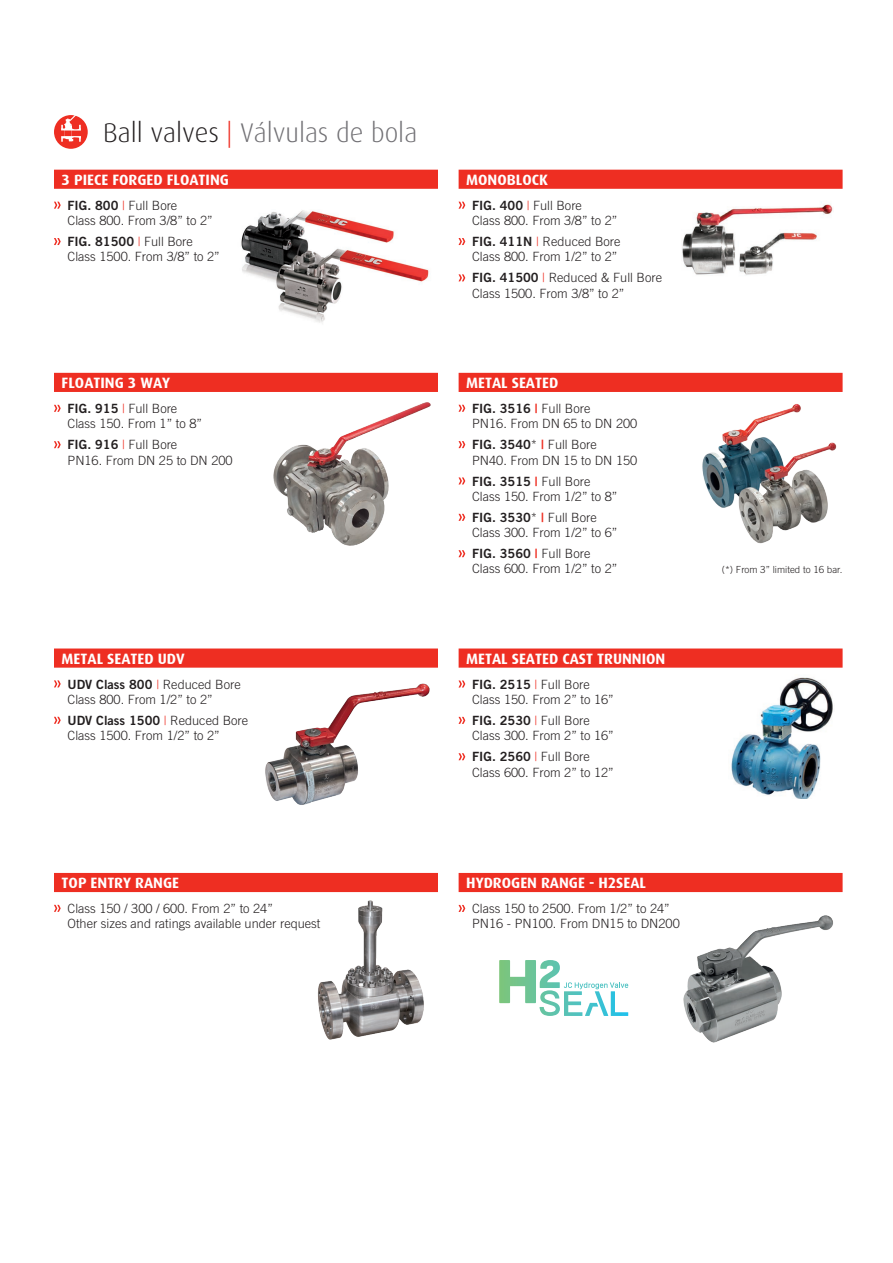
<style>
.page{position:relative;width:893px;height:1263px;background:#fff}
.page>*{position:absolute;margin:0;border:0;box-sizing:border-box;transform-origin:0 0}
.t1{font:300 27px "Dax";color:#717074}
.t2{font:700 15px "Dax";color:#fff}
.t3{font:300 12.75px "Trade Gothic";color:#231f20}
.t4{font:12.75px "Trade Gothic Bold Two";color:#231f20}
.t5{font:300 9.75px "Trade Gothic";color:#231f20}
.s1{color:#231f20}
.s2{color:#ee2e22}
.s3{font-family:"Trade Gothic Bold Two";font-weight:400}
.s4{font-family:"Trade Gothic";font-weight:300;color:#ee2e22}
.s5{font-family:"Trade Gothic";font-weight:300}
.s6{font-family:"Trade Gothic Bold Two";font-weight:400;color:#ee2e22}
</style>
<div class="page">
<img style="left:308px;top:892px;width:124px;height:148px">
<div style="left:54px;top:115px;width:34px;height:34px;background:#ee2e22;border-radius:50%"></div>
<svg style="left:61px;top:115px;width:27px;height:27px"></svg>
<img style="left:731px;top:677px;width:102px;height:122px">
<svg style="left:459px;top:648px;width:384px;height:20px;background:#ee372b"></svg>
<svg style="left:459px;top:905px;width:6px;height:7px"></svg>
<svg style="left:54px;top:648px;width:384px;height:20px;background:#ee3529"></svg>
<svg style="left:54px;top:680px;width:7px;height:7px"></svg>
<svg style="left:54px;top:717px;width:7px;height:7px"></svg>
<div style="left:459px;top:373px;width:384px;height:19px;background:#ee2e22"></div>
<svg style="left:459px;top:405px;width:6px;height:7px"></svg>
<svg style="left:459px;top:441px;width:6px;height:7px"></svg>
<svg style="left:459px;top:477px;width:6px;height:7px"></svg>
<svg style="left:459px;top:514px;width:6px;height:7px"></svg>
<svg style="left:459px;top:550px;width:6px;height:7px"></svg>
<img style="left:273px;top:402px;width:158px;height:144px">
<div style="left:54px;top:373px;width:384px;height:19px;background:#ee2e22"></div>
<svg style="left:54px;top:405px;width:7px;height:7px"></svg>
<svg style="left:54px;top:441px;width:7px;height:7px"></svg>
<img style="left:682px;top:202px;width:151px;height:73px">
<div style="left:459px;top:170px;width:384px;height:19px;background:#ee2e22"></div>
<svg style="left:459px;top:202px;width:6px;height:7px"></svg>
<svg style="left:459px;top:238px;width:6px;height:7px"></svg>
<svg style="left:459px;top:274px;width:6px;height:7px"></svg>
<div style="left:54px;top:170px;width:384px;height:19px;background:#ee2e22"></div>
<svg style="left:54px;top:202px;width:7px;height:7px"></svg>
<svg style="left:54px;top:238px;width:7px;height:7px"></svg>
<img style="left:241px;top:210px;width:188px;height:113px">
<div style="left:459px;top:873px;width:384px;height:19px;background:#ee2e22"></div>
<div style="left:54px;top:873px;width:384px;height:19px;background:#ee2e22"></div>
<svg style="left:54px;top:905px;width:7px;height:7px"></svg>
<svg style="left:499px;top:960px;width:129px;height:56px"></svg>
<img style="left:223px;top:666px;width:242px;height:139px">
<img style="left:702px;top:404px;width:135px;height:140px">
<img style="left:683px;top:915px;width:150px;height:128px">
<p class="t1" style="left:103px;top:118px;width:316px"><span class="s1">Ball valves</span> <span class="s2">|</span> Válvulas de bola</p>
<p class="t2" style="left:62px;top:171px;width:169px">3 PIECE FORGED FLOATING</p>
<p class="t3" style="left:68px;top:198px;width:111px"><span class="s3">FIG. 800</span> <span class="s2">|</span> Full Bore</p>
<p class="t3" style="left:68px;top:213px;width:147px">Class 800. From 3/8” to 2”</p>
<p class="t4" style="left:68px;top:234px;width:127px">FIG. 81500 <span class="s4">|</span> <span class="s5">Full Bore</span></p>
<p class="t3" style="left:68px;top:249px;width:154px">Class 1500. From 3/8” to 2”</p>
<p class="t2" style="left:62px;top:375px;width:110px">FLOATING 3 WAY</p>
<p class="t3" style="left:68px;top:401px;width:111px"><span class="s3">FIG. 915</span> <span class="s2">|</span> Full Bore</p>
<p class="t3" style="left:68px;top:416px;width:136px">Class 150. From 1” to 8”</p>
<p class="t3" style="left:68px;top:437px;width:111px"><span class="s3">FIG. 916</span> <span class="s2">|</span> Full Bore</p>
<p class="t3" style="left:68px;top:452px;width:167px">PN16. From DN 25 to DN 200</p>
<p class="t2" style="left:62px;top:650px;width:124px">METAL SEATED UDV</p>
<p class="t4" style="left:68px;top:676px;width:175px">UDV Class 800 <span class="s4">|</span> <span class="s5">Reduced Bore</span></p>
<p class="t3" style="left:68px;top:692px;width:147px">Class 800. From 1/2” to 2”</p>
<p class="t4" style="left:68px;top:712px;width:182px">UDV Class 1500 <span class="s4">|</span> <span class="s5">Reduced Bore</span></p>
<p class="t3" style="left:68px;top:728px;width:154px">Class 1500. From 1/2” to 2”</p>
<p class="t2" style="left:466px;top:171px;width:83px">MONOBLOCK</p>
<p class="t3" style="left:472px;top:198px;width:111px"><span class="s3">FIG. 400</span> <span class="s2">|</span> Full Bore</p>
<p class="t3" style="left:472px;top:213px;width:147px">Class 800. From 3/8” to 2”</p>
<p class="t3" style="left:472px;top:234px;width:150px"><span class="s3">FIG. 411N</span> <span class="s2">|</span> Reduced Bore</p>
<p class="t3" style="left:472px;top:249px;width:147px">Class 800. From 1/2” to 2”</p>
<p class="t3" style="left:472px;top:270px;width:191px"><span class="s3">FIG. 41500</span> <span class="s2">|</span> Reduced &amp; Full Bore</p>
<p class="t3" style="left:472px;top:286px;width:154px">Class 1500. From 3/8” to 2”</p>
<p class="t2" style="left:466px;top:375px;width:94px">METAL SEATED</p>
<p class="t4" style="left:472px;top:400px;width:120px">FIG. 3516 <span class="s2">|</span> <span class="s5">Full Bore</span></p>
<p class="t3" style="left:472px;top:416px;width:167px">PN16. From DN 65 to DN 200</p>
<p class="t3" style="left:472px;top:437px;width:126px"><span class="s3">FIG. 3540</span>* <span class="s6">|</span> Full Bore</p>
<p class="t3" style="left:472px;top:452px;width:167px">PN40. From DN 15 to DN 150</p>
<p class="t4" style="left:472px;top:473px;width:120px">FIG. 3515 <span class="s2">|</span> <span class="s5">Full Bore</span></p>
<p class="t3" style="left:472px;top:489px;width:147px">Class 150. From 1/2” to 8”</p>
<p class="t3" style="left:472px;top:510px;width:126px"><span class="s3">FIG. 3530</span>* <span class="s6">|</span> Full Bore</p>
<p class="t3" style="left:472px;top:525px;width:147px">Class 300. From 1/2” to 6”</p>
<p class="t4" style="left:472px;top:546px;width:120px">FIG. 3560 <span class="s2">|</span> <span class="s5">Full Bore</span></p>
<p class="t3" style="left:472px;top:561px;width:147px">Class 600. From 1/2” to 2”</p>
<p class="t2" style="left:466px;top:650px;width:201px">METAL SEATED CAST TRUNNION</p>
<p class="t4" style="left:472px;top:676px;width:119px">FIG. 2515 <span class="s4">|</span> <span class="s5">Full Bore</span></p>
<p class="t3" style="left:472px;top:692px;width:143px">Class 150. From 2” to 16”</p>
<p class="t4" style="left:472px;top:712px;width:119px">FIG. 2530 <span class="s4">|</span> <span class="s5">Full Bore</span></p>
<p class="t3" style="left:472px;top:728px;width:143px">Class 300. From 2” to 16”</p>
<p class="t4" style="left:472px;top:749px;width:119px">FIG. 2560 <span class="s4">|</span> <span class="s5">Full Bore</span></p>
<p class="t3" style="left:472px;top:764px;width:143px">Class 600. From 2” to 12”</p>
<p class="t2" style="left:62px;top:875px;width:119px">TOP ENTRY RANGE</p>
<p class="t2" style="left:466px;top:875px;width:181px">HYDROGEN RANGE - H2SEAL</p>
<p class="t3" style="left:68px;top:901px;width:207px">Class 150 / 300 / 600. From 2” to 24”</p>
<p class="t3" style="left:68px;top:916px;width:254px">Other sizes and ratings available under request</p>
<p class="t3" style="left:472px;top:901px;width:199px">Class 150 to 2500. From 1/2” to 24”</p>
<p class="t3" style="left:472px;top:916px;width:209px">PN16 - PN100. From DN15 to DN200</p>
<p class="t5" style="left:722px;top:564px;width:122px">(*) From 3” limited to 16 bar.</p>
</div>
